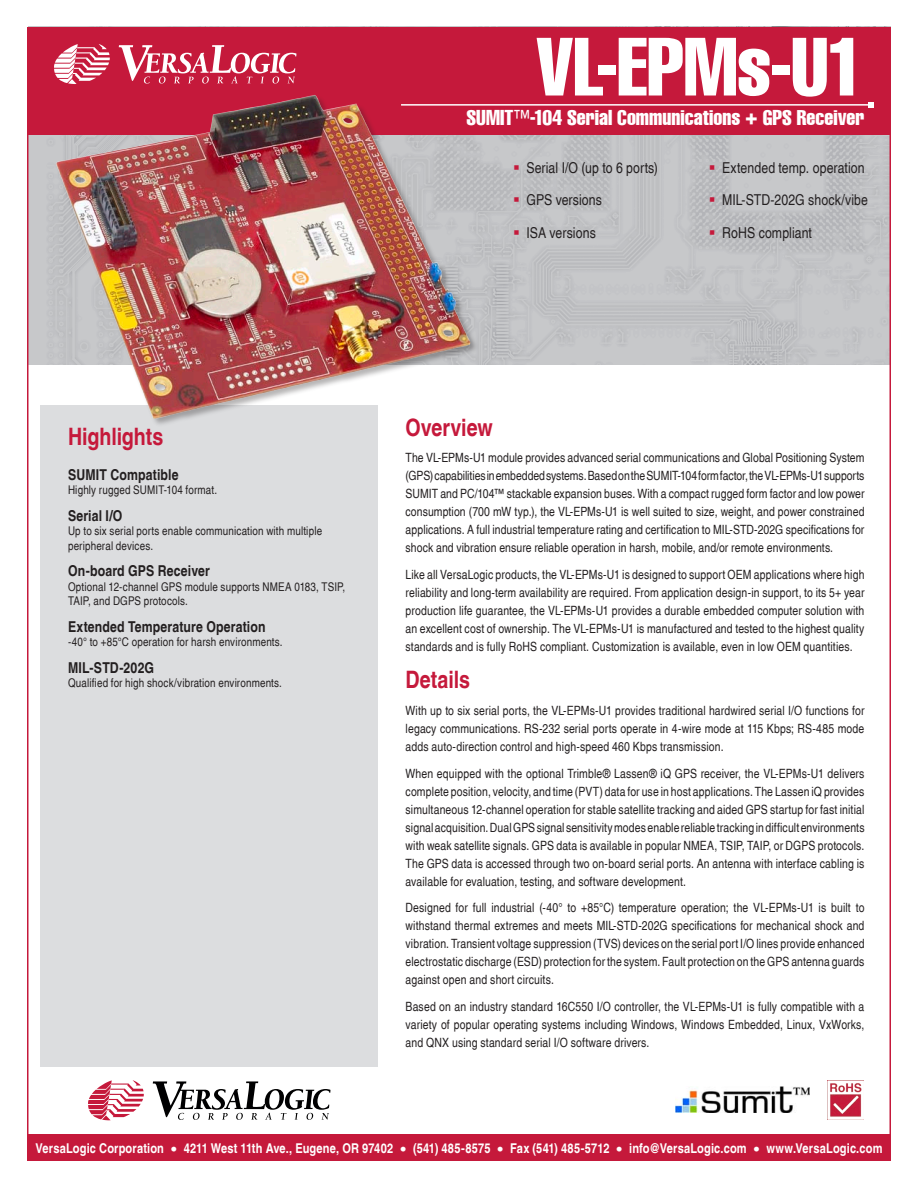
<style>
.page{position:relative;width:918px;height:1188px;background:#fff}
.page>*{position:absolute;margin:0;border:0;box-sizing:border-box;transform-origin:0 0}
.DS-Title_Page_1{font:extra-condensed 81px "Helvetica LT";letter-spacing:-.01em;color:#fff}
.DS-Copy_Heading{font:700 condensed 24px "Helvetica LT";color:#c5193b}
.DS-Subtitle_Page_1{font:extra-condensed 21px "Helvetica LT";color:#fff}
.DS-Product_Bullets{font:condensed 15px "Helvetica LT";letter-spacing:.005em;color:#231f20}
.DS-Highlight_Subhead{font:700 condensed 15px "Helvetica LT";letter-spacing:.01em;color:#231f20}
.t1{font:700 condensed 13.5px "Helvetica LT";letter-spacing:.01em;color:#fff}
.DS-Copy{font:condensed 12.75px/18px "Helvetica LT";letter-spacing:.01em;color:#231f20;text-align:justify}
.DS-Highlight_Text{font:condensed 12px/14.4px "Helvetica LT";letter-spacing:.015em;color:#231f20}
.s1{font-stretch:condensed}
.s2{color:#c5193b}
</style>
<div class="page">
<img style="left:30px;top:135px;width:858px;height:229px">
<div style="left:40px;top:405px;width:338px;height:661px;background:#dcdddf"></div>
<div style="left:27px;top:27px;width:864px;height:108px;background:#c5193b"></div>
<div style="left:27px;top:1134px;width:864px;height:27px;background:#c5193b"></div>
<hr style="left:401px;top:104px;width:470px;height:2px;background:#fff">
<svg style="left:868px;top:102px;width:6px;height:6px"></svg>
<svg style="left:119px;top:45px;width:177px;height:39px"></svg>
<svg style="left:54px;top:44px;width:56px;height:40px"></svg>
<svg style="left:153px;top:1081px;width:177px;height:39px"></svg>
<svg style="left:88px;top:1080px;width:56px;height:40px"></svg>
<img style="left:827px;top:1081px;width:37px;height:39px">
<img style="left:675px;top:1086px;width:135px;height:27px">
<div style="left:56px;top:94px;width:424px;height:333px;background:#231f20;opacity:.33"></div>
<img style="left:56px;top:94px;width:415px;height:324px">
<p class="DS-Title_Page_1" style="left:536px;top:15px;width:330px">VL-EPMs-U1</p>
<p class="DS-Subtitle_Page_1" style="left:466px;top:104px;width:400px">SUMIT<span class="s1">™</span>-104 Serial Communications + GPS Receiver</p>
<p class="DS-Product_Bullets" style="left:513px;top:159px;width:147px"><span class="s2">▪</span> Serial I/O (up to 6 ports)</p>
<p class="DS-Product_Bullets" style="left:513px;top:191px;width:90px"><span class="s2">▪</span> GPS versions</p>
<p class="DS-Product_Bullets" style="left:513px;top:224px;width:84px"><span class="s2">▪</span> ISA versions</p>
<p class="DS-Product_Bullets" style="left:709px;top:159px;width:157px"><span class="s2">▪</span> Extended temp. operation</p>
<p class="DS-Product_Bullets" style="left:709px;top:191px;width:161px"><span class="s2">▪</span> MIL-STD-202G shock/vibe</p>
<p class="DS-Product_Bullets" style="left:709px;top:224px;width:105px"><span class="s2">▪</span> RoHS compliant</p>
<p class="DS-Copy_Heading" style="left:68px;top:422px;width:97px">Highlights</p>
<p class="DS-Highlight_Subhead" style="left:68px;top:465px;width:112px">SUMIT Compatible</p>
<p class="DS-Highlight_Text" style="left:68px;top:483px;width:151px">Highly rugged SUMIT-104 format.</p>
<p class="DS-Highlight_Subhead" style="left:68px;top:506px;width:56px">Serial I/O</p>
<p class="DS-Highlight_Text" style="left:68px;top:524px;width:256px">Up to six serial ports enable communication with multiple peripheral devices.</p>
<p class="DS-Highlight_Subhead" style="left:68px;top:562px;width:143px">On-board GPS Receiver</p>
<p class="DS-Highlight_Text" style="left:68px;top:579px;width:279px">Optional 12-channel GPS module supports NMEA 0183, TSIP,<br>TAIP, and DGPS protocols.</p>
<p class="DS-Highlight_Subhead" style="left:68px;top:617px;width:199px">Extended Temperature Operation</p>
<p class="DS-Highlight_Text" style="left:68px;top:635px;width:216px">-40° to +85°C operation for harsh environments.</p>
<p class="DS-Highlight_Subhead" style="left:68px;top:658px;width:88px">MIL-STD-202G</p>
<p class="DS-Highlight_Text" style="left:68px;top:676px;width:215px">Qualified for high shock/vibration environments.</p>
<p class="DS-Copy_Heading" style="left:406px;top:412px;width:89px">Overview</p>
<p class="DS-Copy" style="left:406px;top:449px;width:460px">The VL-EPMs-U1 module provides advanced serial communications and Global Positioning System (GPS) capabilities in embedded systems. Based on the SUMIT-104 form factor, the VL-EPMs-U1 supports SUMIT and PC/104™ stackable expansion buses. With a compact rugged form factor and low power consumption (700 mW typ.), the VL-EPMs-U1 is well suited to size, weight, and power constrained applications. A full industrial temperature rating and certification to MIL-STD-202G specifications for shock and vibration ensure reliable operation in harsh, mobile, and/or remote environments.</p>
<p class="DS-Copy" style="left:406px;top:565px;width:460px">Like all VersaLogic products, the VL-EPMs-U1 is designed to support OEM applications where high reliability and long-term availability are required. From application design-in support, to its 5+ year production life guarantee, the VL-EPMs-U1 provides a durable embedded computer solution with an excellent cost of ownership. The VL-EPMs-U1 is manufactured and tested to the highest quality standards and is fully RoHS compliant. Customization is available, even in low OEM quantities.</p>
<p class="DS-Copy_Heading" style="left:406px;top:665px;width:66px">Details</p>
<p class="DS-Copy" style="left:406px;top:701px;width:460px">With up to six serial ports, the VL-EPMs-U1 provides traditional hardwired serial I/O functions for legacy communications. RS-232 serial ports operate in 4-wire mode at 115 Kbps; RS-485 mode adds auto-direction control and high-speed 460 Kbps transmission.</p>
<p class="DS-Copy" style="left:406px;top:764px;width:461px">When equipped with the optional Trimble® Lassen® iQ GPS receiver, the VL-EPMs-U1 delivers complete position, velocity, and time (PVT) data for use in host applications. The Lassen iQ provides simultaneous 12-channel operation for stable satellite tracking and aided GPS startup for fast initial signal acquisition. Dual GPS signal sensitivity modes enable reliable tracking in difficult environments with weak satellite signals. GPS data is available in popular NMEA, TSIP, TAIP, or DGPS protocols.<br>The GPS data is accessed through two on-board serial ports. An antenna with interface cabling is available for evaluation, testing, and software development.</p>
<p class="DS-Copy" style="left:406px;top:899px;width:460px">Designed for full industrial (-40° to +85°C) temperature operation; the VL-EPMs-U1 is built to withstand thermal extremes and meets MIL-STD-202G specifications for mechanical shock and vibration. Transient voltage suppression (TVS) devices on the serial port I/O lines provide enhanced electrostatic discharge (ESD) protection for the system. Fault protection on the GPS antenna guards against open and short circuits.</p>
<p class="DS-Copy" style="left:406px;top:997px;width:460px">Based on an industry standard 16C550 I/O controller, the VL-EPMs-U1 is fully compatible with a variety of popular operating systems including Windows, Windows Embedded, Linux, VxWorks, and QNX using standard serial I/O software drivers.</p>
<p class="t1" style="left:35px;top:1140px;width:849px">VersaLogic Corporation • 4211 West 11th Ave., Eugene, OR 97402 • (541) 485-8575 • Fax (541) 485-5712 • info@VersaLogic.com • www.VersaLogic.com</p>
</div>
